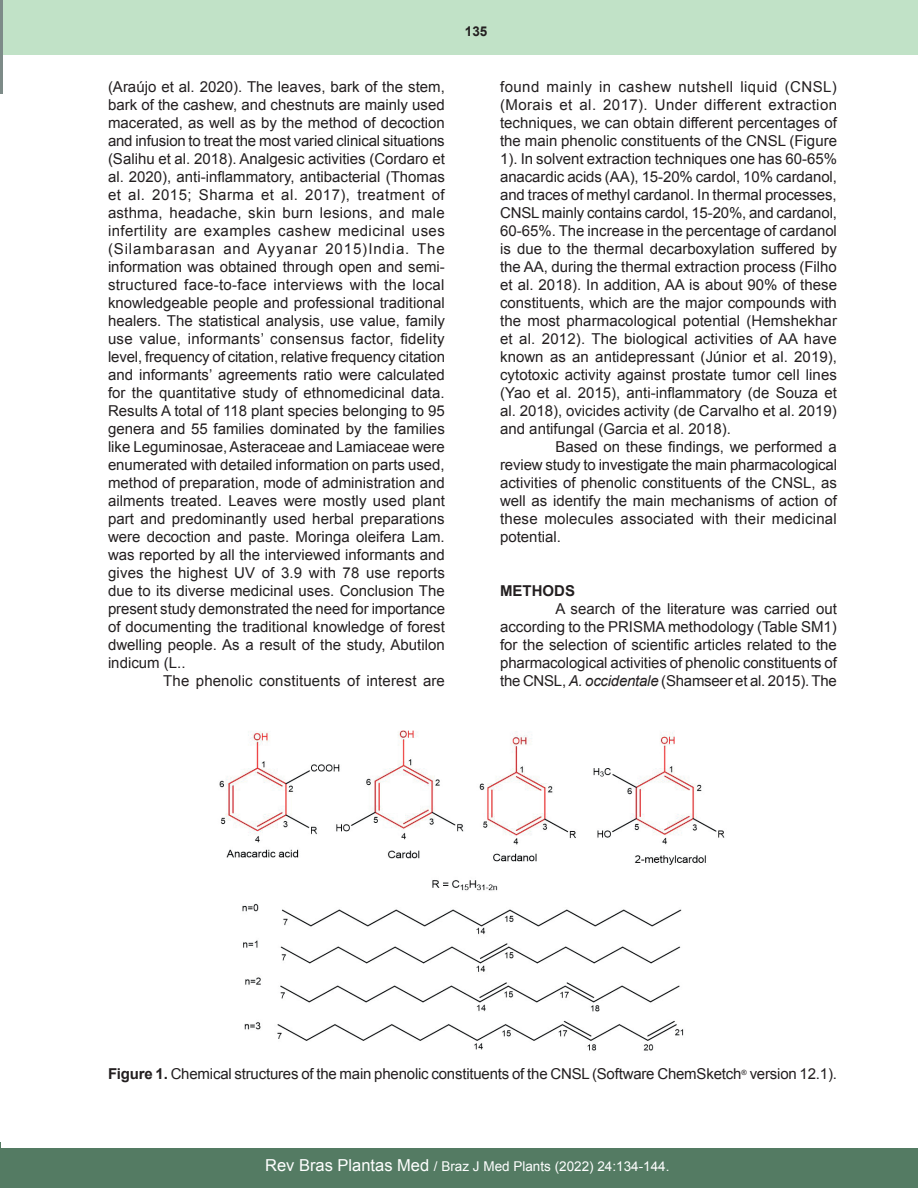
<style>
.page{position:relative;width:918px;height:1188px;background:#fff}
.page>*{position:absolute;margin:0;border:0;box-sizing:border-box;transform-origin:0 0}
.a-texto{font:15px/18px "Arial";color:#231f20;text-align:justify}
.a-texto-2{font:700 15px "Arial";color:#231f20}
.t1{font:13.5px "Arial";color:#fff}
.t2{font:700 13.5px "Arial";color:#231f20}
.s1{font-style:italic}
.s2{font-weight:700}
.s3{font-size:16.5px}
</style>
<div class="page">
<div style="left:0;top:0;width:918px;height:55px;background:#c1e2c7"></div>
<div style="left:0;top:1148px;width:918px;height:40px;background:#547b63"></div>
<hr style="left:0;top:1142px;width:1px;height:45px;background:#547b63">
<img style="left:219px;top:730px;width:506px;height:321px">
<p class="a-texto" style="left:108px;top:78px;width:339px">(Araújo et al. 2020). The leaves, bark of the stem, bark of the cashew, and chestnuts are mainly used macerated, as well as by the method of decoction and infusion to treat the most varied clinical situations (Salihu et al. 2018). Analgesic activities (Cordaro et al. 2020), anti-inflammatory, antibacterial (Thomas et al. 2015; Sharma et al. 2017), treatment of asthma, headache, skin burn lesions, and male infertility are examples cashew medicinal uses (Silambarasan and Ayyanar 2015)India. The information was obtained through open and semi&shy;structured face-to-face interviews with the local knowledgeable people and professional traditional healers. The statistical analysis, use value, family use value, informants’ consensus factor, fidelity level, frequency of citation, relative frequency citation and informants’ agreements ratio were calculated for the quantitative study of ethnomedicinal data.<br>Results A total of 118 plant species belonging to 95 genera and 55 families dominated by the families like Leguminosae, Asteraceae and Lamiaceae were enumerated with detailed information on parts used, method of preparation, mode of administration and ailments treated. Leaves were mostly used plant part and predominantly used herbal preparations were decoction and paste. Moringa oleifera Lam. was reported by all the interviewed informants and gives the highest UV of 3.9 with 78 use reports due to its diverse medicinal uses. Conclusion The present study demonstrated the need for importance of documenting the traditional knowledge of forest dwelling people. As a result of the study, Abutilon indicum (L..</p>
<p class="a-texto" style="left:163px;top:672px;width:283px">The phenolic constituents of interest are</p>
<p class="t2" style="left:465px;top:22px;width:24px">135</p>
<p class="a-texto" style="left:500px;top:78px;width:339px">found mainly in cashew nutshell liquid (CNSL) (Morais et al. 2017). Under different extraction techniques, we can obtain different percentages of the main phenolic constituents of the CNSL (Figure 1). In solvent extraction techniques one has 60-65% anacardic acids (AA), 15-20% cardol, 10% cardanol, and traces of methyl cardanol. In thermal processes, CNSL mainly contains cardol, 15-20%, and cardanol, 60-65%. The increase in the percentage of cardanol is due to the thermal decarboxylation suffered by the AA, during the thermal extraction process (Filho et al. 2018). In addition, AA is about 90% of these constituents, which are the major compounds with the most pharmacological potential (Hemshekhar et al. 2012). The biological activities of AA have known as an antidepressant (Júnior et al. 2019), cytotoxic activity against prostate tumor cell lines (Yao et al. 2015), anti-inflammatory (de Souza et al. 2018), ovicides activity (de Carvalho et al. 2019) and antifungal (Garcia et al. 2018).</p>
<p class="a-texto" style="left:500px;top:438px;width:338px;text-indent:55px">Based on these findings, we performed a review study to investigate the main pharmacological activities of phenolic constituents of the CNSL, as well as identify the main mechanisms of action of these molecules associated with their medicinal potential.</p>
<p class="a-texto-2" style="left:500px;top:581px;width:76px">METHODS</p>
<p class="a-texto" style="left:500px;top:600px;width:338px;text-indent:55px">A search of the literature was carried out according to the PRISMA methodology (Table SM1) for the selection of scientific articles related to the pharmacological activities of phenolic constituents of the CNSL, <span class="s1">A. occidentale</span> (Shamseer et al. 2015). The</p>
<p class="a-texto" style="left:108px;top:1065px;width:730px"><span class="s2">Figure 1.</span> Chemical structures of the main phenolic constituents of the CNSL (Software ChemSketch<sup>®</sup> version 12.1).</p>
<p class="t1" style="left:265px;top:1157px;width:406px"><span class="s3">Rev Bras Plantas Med</span> / Braz J Med Plants (2022) 24:134-144.</p>
</div>
